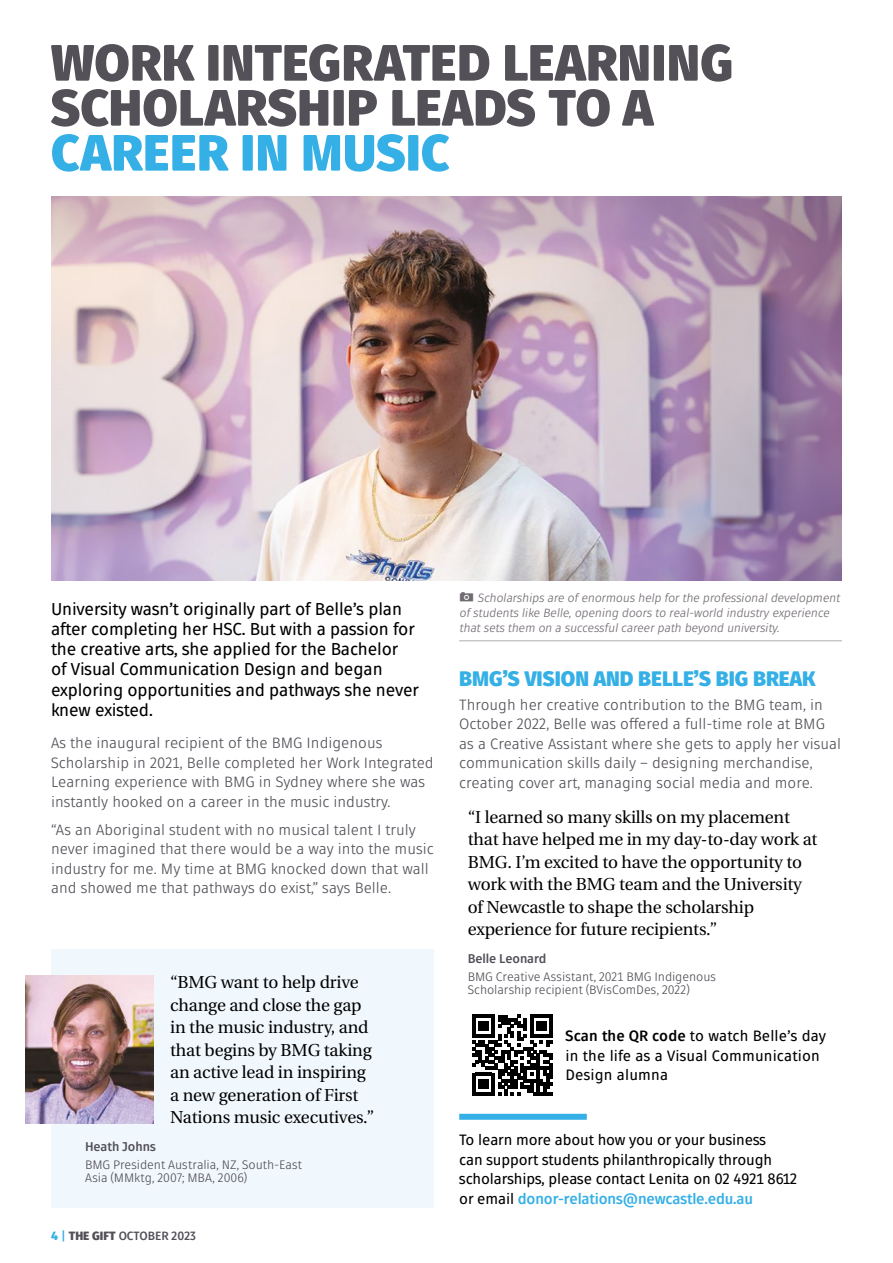
<style>
.page{position:relative;width:893px;height:1263px;background:#fff}
.page>*{position:absolute;margin:0;border:0;box-sizing:border-box;transform-origin:0 0}
.Article_Heading{font:900 51px/45px "Fuse V.2 Display";letter-spacing:.01em;color:#535058}
.t1{font:900 21px "Fuse V.2 Display";color:#35b0e6}
.t2{font:17.25px/22.5px "Heuristica";letter-spacing:-.01em;color:#000}
.Intro{font:17.25px/20.2px "Fuse V.2 Display";letter-spacing:-.01em;color:#000}
.Body{font:15px/19.5px "Fuse V.2 Display";color:#535058}
.CTA_-_body{font:15px/19.5px "Fuse V.2 Display";letter-spacing:-.01em;color:#000}
.Body-2{font:15px/19.5px "Fuse V.2 Display";letter-spacing:.01em;color:#000}
.Quote_-_name{font:700 12.75px "Fuse V.2 Display";letter-spacing:-.005em;color:#535058}
.Quote_-_Qual{font:12.3px/13.5px "Fuse V.2 Display";letter-spacing:-.005em;color:#535058}
.caption_-_dark{font:italic 12px/15px "Fuse V.2 Display";letter-spacing:-.01em;color:#706a71}
.t3{font:700 12px "Fuse V.2 Display";color:#535058}
.s1{color:#35b0e6}
.s2{font-weight:900;color:#35b0e6}
.s3{font-weight:900}
.s4{font-weight:700}
.s5{font-weight:700;color:#35b0e6}
</style>
<div class="page">
<div style="left:51px;top:950px;width:383px;height:258px;background:#f1f8fd"></div>
<img style="left:26px;top:975px;width:127px;height:148px">
<hr style="left:459px;top:640px;width:383px;height:1px;background:#b2adb1">
<img style="left:51px;top:196px;width:791px;height:385px">
<svg style="left:472px;top:1015px;width:81px;height:80px"></svg>
<div style="left:459px;top:1114px;width:128px;height:6px;background:#35b0e6"></div>
<p class="Article_Heading" style="left:51px;top:40px;width:684px">WORK INTEGRATED LEARNING<br>SCHOLARSHIP LEADS TO A<br><span class="s1">CAREER IN MUSIC</span></p>
<p class="Intro" style="left:51px;top:599px;width:369px">University wasn’t originally part of Belle’s plan after completing her HSC. But with a passion for the creative arts, she applied for the Bachelor<br>of Visual Communication Design and began exploring opportunities and pathways she never knew existed.</p>
<p class="Body" style="left:51px;top:733px;width:384px">As the inaugural recipient of the BMG Indigenous Scholarship in 2021, Belle completed her Work Integrated Learning experience with BMG in Sydney where she was instantly hooked on a career in the music industry.</p>
<p class="Body" style="left:51px;top:820px;width:384px">“As an Aboriginal student with no musical talent I truly never imagined that there would be a way into the music industry for me. My time at BMG knocked down that wall and showed me that pathways do exist,” says Belle.</p>
<p class="t2" style="left:170px;top:971px;width:206px">“BMG want to help drive change and close the gap in the music industry, and that begins by BMG taking an active lead in inspiring a new generation of First<br>Nations music executives.”</p>
<p class="Quote_-_name" style="left:85px;top:1138px;width:72px">Heath Johns</p>
<p class="Quote_-_Qual" style="left:85px;top:1158px;width:218px">BMG President Australia, NZ, South-East<br>Asia (MMktg, 2007; MBA, 2006)</p>
<p class="t3" style="left:51px;top:1228px;width:147px"><span class="s2">4</span> <span class="s1">|</span> <span class="s3">THE GIFT</span> OCTOBER 2023</p>
<p class="caption_-_dark" style="left:459px;top:590px;width:382px;text-indent:18px">Scholarships are of enormous help for the professional development of students like Belle, opening doors to real-world industry experience that sets them on a successful career path beyond university.</p>
<h1 class="t1" style="left:459px;top:664px;width:357px">BMG’S VISION AND BELLE’S BIG BREAK</h1>
<p class="Body" style="left:459px;top:695px;width:383px">Through her creative contribution to the BMG team, in October 2022, Belle was offered a full-time role at BMG as a Creative Assistant where she gets to apply her visual communication skills daily – designing merchandise, creating cover art, managing social media and more.</p>
<p class="t2" style="left:468px;top:806px;width:351px">“I learned so many skills on my placement that have helped me in my day-to-day work at BMG. I’m excited to have the opportunity to work with the BMG team and the University of Newcastle to shape the scholarship experience for future recipients.”</p>
<p class="Quote_-_name" style="left:468px;top:951px;width:80px">Belle Leonard</p>
<p class="Quote_-_Qual" style="left:468px;top:970px;width:250px">BMG Creative Assistant, 2021 BMG Indigenous<br>Scholarship recipient (BVisComDes, 2022)</p>
<p class="Body-2" style="left:566px;top:1026px;width:262px"><span class="s4">Scan the QR code</span> to watch Belle’s day in the life as a Visual Communication<br>Design alumna</p>
<p class="CTA_-_body" style="left:459px;top:1130px;width:340px">To learn more about how you or your business<br>can support students philanthropically through scholarships, please contact Lenita on 02 4921 8612 or email <span class="s5">donor-relations@newcastle.edu.au</span></p>
</div>
